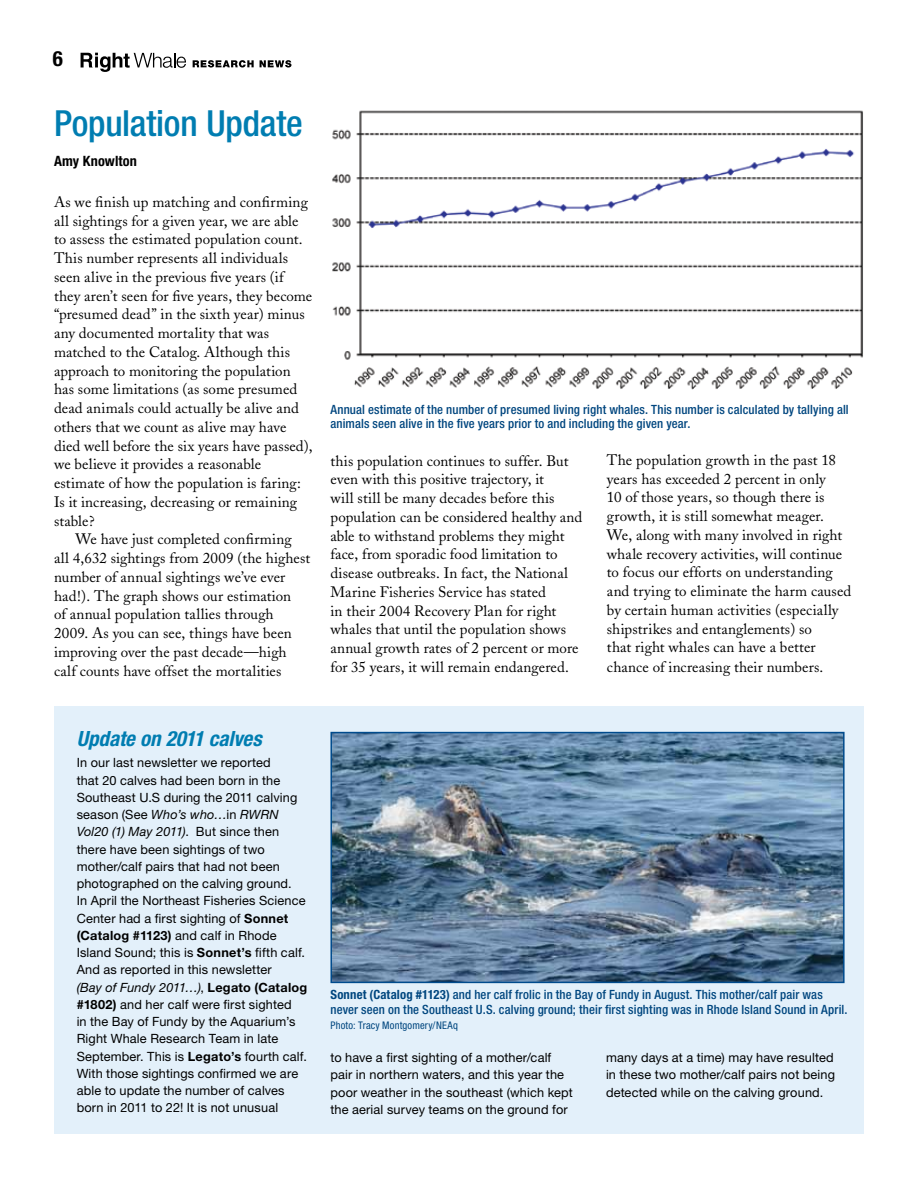
<style>
.page{position:relative;width:918px;height:1188px;background:#fff}
.page>*{position:absolute;margin:0;border:0;box-sizing:border-box;transform-origin:0 0}
.t1{font:500 condensed 36px "Helvetica Neue LT Std";letter-spacing:-.005em;color:#007db1}
.t2{font:italic 700 condensed 21px "Helvetica Neue LT Std";color:#007db1}
.t3{font:700 condensed 21px "Helvetica Neue LT Std";color:#000}
.t4{font:15px/18.8px "Adobe Caslon";letter-spacing:.005em;color:#000}
.t5{font:700 condensed 14.25px "Helvetica Neue LT Std";letter-spacing:.01em;color:#000}
.t6{font:12.75px/17.2px "Helvetica Neue LT Std";letter-spacing:.01em;color:#000}
.t7{font:500 condensed 12.75px/15px "Helvetica Neue LT Std";letter-spacing:.01em;color:#00467f}
.t8{font:condensed 10.5px "Helvetica Neue LT Std";letter-spacing:.015em;color:#00467f}
.s1{font-style:italic}
.s2{font-weight:700}
</style>
<div class="page">
<div style="left:54px;top:706px;width:810px;height:428px;background:#e3f0fa"></div>
<img style="left:333px;top:735px;width:509px;height:245px">
<div style="left:330px;top:732px;width:515px;height:251px;border:2px solid #004b8d"></div>
<svg style="left:81px;top:53px;width:105px;height:19px"></svg>
<svg style="left:193px;top:60px;width:61px;height:8px"></svg>
<svg style="left:260px;top:60px;width:31px;height:8px"></svg>
<img style="left:332px;top:110px;width:531px;height:280px">
<h2 class="t3" style="left:53px;top:46px;width:12px">6</h2>
<h1 class="t1" style="left:54px;top:102px;width:250px">Population Update</h1>
<p class="t5" style="left:54px;top:153px;width:85px">Amy Knowlton</p>
<p class="t4" style="left:54px;top:193px;width:260px">As we finish up matching and confirming all sightings for a given year, we are able to assess the estimated population count.<br>This number represents all individuals seen alive in the previous five years (if they aren’t seen for five years, they become “presumed dead” in the sixth year) minus any documented mortality that was matched to the Catalog. Although this approach to monitoring the population has some limitations (as some presumed dead animals could actually be alive and others that we count as alive may have died well before the six years have passed), we believe it provides a reasonable estimate of how the population is faring:<br>Is it increasing, decreasing or remaining stable?</p>
<p class="t4" style="left:54px;top:530px;width:258px;text-indent:22px">We have just completed confirming all 4,632 sightings from 2009 (the highest number of annual sightings we’ve ever had!). The graph shows our estimation<br>of annual population tallies through 2009. As you can see, things have been improving over the past decade—high calf counts have offset the mortalities</p>
<p class="t7" style="left:330px;top:401px;width:520px">Annual estimate of the number of presumed living right whales. This number is calculated by tallying all animals seen alive in the five years prior to and including the given year.</p>
<p class="t4" style="left:330px;top:451px;width:253px">this population continues to suffer. But even with this positive trajectory, it<br>will still be many decades before this population can be considered healthy and able to withstand problems they might face, from sporadic food limitation to disease outbreaks. In fact, the National Marine Fisheries Service has stated<br>in their 2004 Recovery Plan for right whales that until the population shows annual growth rates of 2 percent or more for 35 years, it will remain endangered.</p>
<p class="t4" style="left:607px;top:451px;width:246px">The population growth in the past 18 years has exceeded 2 percent in only<br>10 of those years, so though there is growth, it is still somewhat meager.<br>We, along with many involved in right whale recovery activities, will continue to focus our efforts on understanding and trying to eliminate the harm caused by certain human activities (especially shipstrikes and entanglements) so<br>that right whales can have a better chance of increasing their numbers.</p>
<h2 class="t2" style="left:77px;top:726px;width:187px">Update on 2011 calves</h2>
<p class="t6" style="left:77px;top:754px;width:232px">In our last newsletter we reported<br>that 20 calves had been born in the Southeast U.S during the 2011 calving season (See <span class="s1">Who’s who…</span>in <span class="s1">RWRN Vol20 (1) May 2011)</span>. But since then there have been sightings of two mother/calf pairs that had not been photographed on the calving ground.<br>In April the Northeast Fisheries Science Center had a first sighting of <span class="s2">Sonnet (Catalog #1123)</span> and calf in Rhode Island Sound; this is <span class="s2">Sonnet’s</span> fifth calf.<br>And as reported in this newsletter<br><span class="s1">(Bay of Fundy 2011…)</span>, <span class="s2">Legato (Catalog #1802)</span> and her calf were first sighted<br>in the Bay of Fundy by the Aquarium’s Right Whale Research Team in late September. This is <span class="s2">Legato’s</span> fourth calf.<br>With those sightings confirmed we are able to update the number of calves born in 2011 to 22! It is not unusual</p>
<p class="t7" style="left:330px;top:987px;width:519px"><span class="s2">Sonnet (Catalog #1123)</span> and her calf frolic in the Bay of Fundy in August. This mother/calf pair was never seen on the Southeast U.S. calving ground; their first sighting was in Rhode Island Sound in April.</p>
<p class="t8" style="left:330px;top:1019px;width:129px">Photo: Tracy Montgomery/NEAq</p>
<p class="t6" style="left:606px;top:1049px;width:231px;text-align:justify">many days at a time) may have resulted in these two mother/calf pairs not being detected while on the calving ground.</p>
<p class="t6" style="left:330px;top:1049px;width:244px">to have a first sighting of a mother/calf pair in northern waters, and this year the poor weather in the southeast (which kept the aerial survey teams on the ground for</p>
</div>
